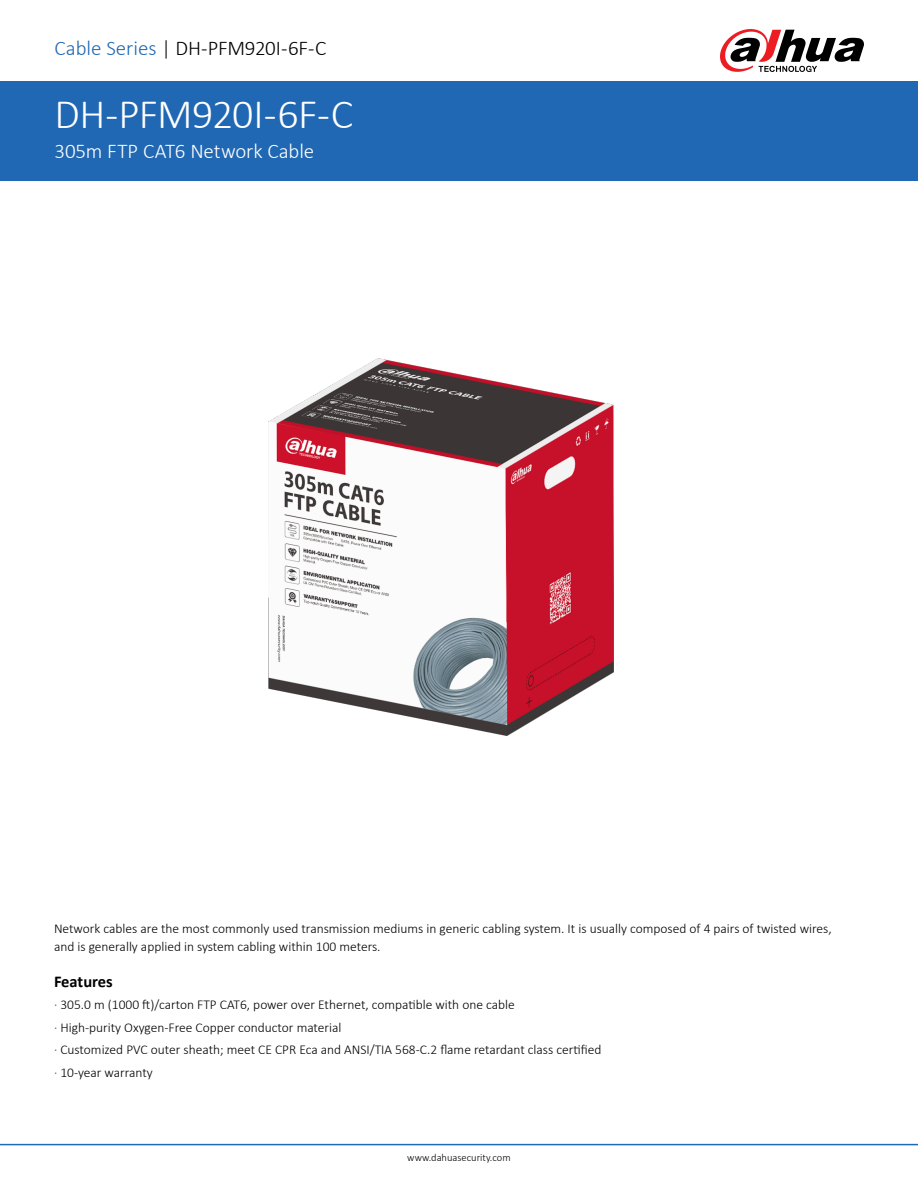
<style>
.page{position:relative;width:918px;height:1188px;background:#fff}
.page>*{position:absolute;margin:0;border:0;box-sizing:border-box;transform-origin:0 0}
.t1{font:300 42px "Calibri";letter-spacing:-.02em;color:#fff}
.t2{font:300 21px "Calibri";color:#000}
.t3{font:300 21px "Calibri";letter-spacing:-.005em;color:#fff}
.t4{font:700 16.5px "Calibri";color:#000}
.t5{font:300 13.5px/22.5px "Calibri";color:#000}
.t6{font:300 10.5px "Calibri";color:#000}
.s1{color:#2068b3}
.s2{color:#1b1513}
.s3{color:#403f41}
</style>
<div class="page">
<div style="left:0;top:81px;width:918px;height:100px;background:#2068b3"></div>
<hr style="left:0;top:1144px;width:918px;height:1px;background:#2068b3">
<svg style="left:720px;top:29px;width:144px;height:43px"></svg>
<img style="left:268px;top:358px;width:346px;height:378px">
<h2 class="t2" style="left:55px;top:35px;width:273px"><span class="s1">Cable Series</span> <span class="s2">|</span> DH-PFM920I-6F-C</h2>
<h1 class="t1" style="left:55px;top:88px;width:300px">DH-PFM920I-6F-C</h1>
<h2 class="t3" style="left:55px;top:138px;width:261px">305m FTP CAT6 Network Cable</h2>
<p class="t5" style="left:54px;top:919px;width:779px;line-height:18px">Network cables are the most commonly used transmission mediums in generic cabling system. It is usually composed of 4 pairs of twisted wires, and is generally applied in system cabling within 100 meters.</p>
<p class="t4" style="left:54px;top:969px;width:60px">Features</p>
<p class="t5" style="left:54px;top:993px;width:549px"><span class="s3">·</span> 305.0 m (1000 ft)/carton FTP CAT6, power over Ethernet, compatible with one cable<br><span class="s3">·</span> High-purity Oxygen-Free Copper conductor material<br><span class="s3">·</span> Customized PVC outer sheath; meet CE CPR Eca and ANSI/TIA 568-C.2 flame retardant class certified <span class="s3">·</span> 10-year warranty</p>
<p class="t6" style="left:407px;top:1151px;width:105px">www.dahuasecurity.com</p>
</div>
